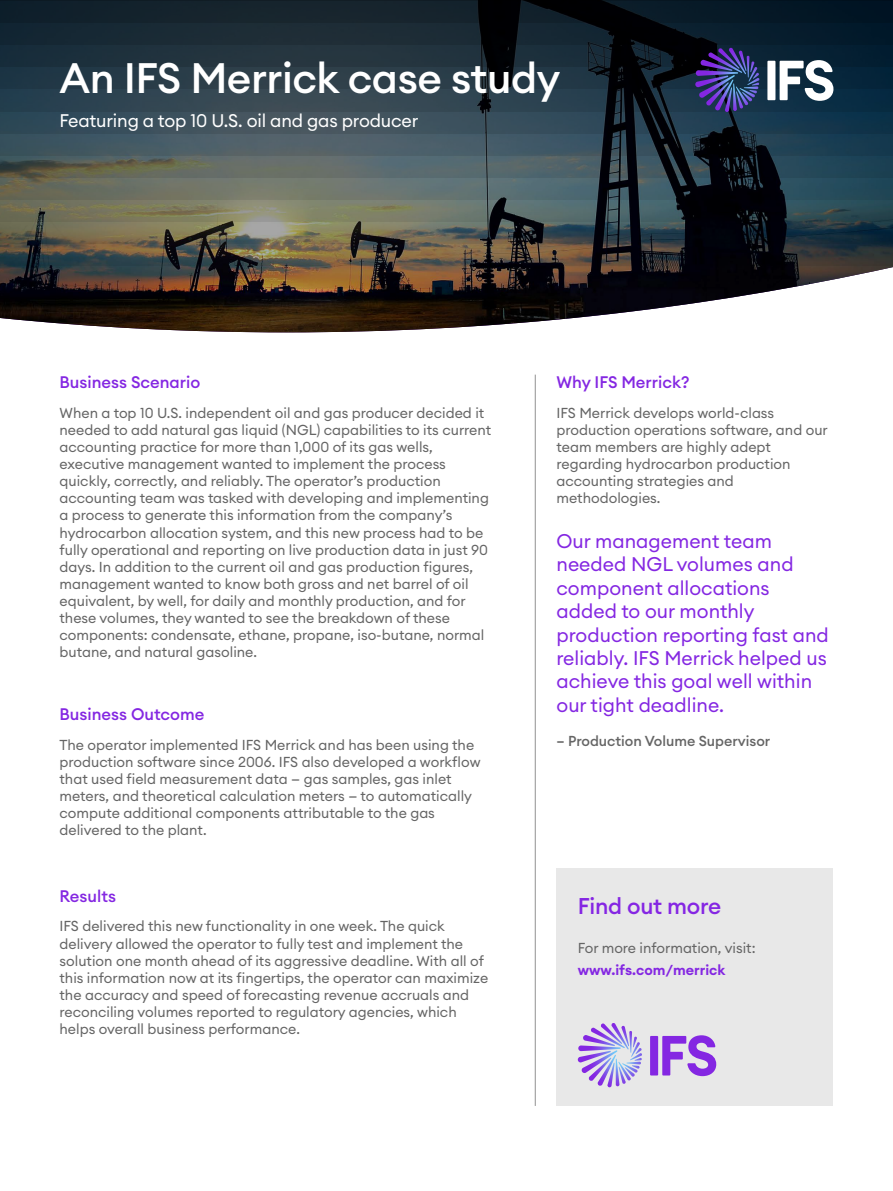
<style>
.page{position:relative;width:893px;height:1191px;background:#fff}
.page>*{position:absolute;margin:0;border:0;box-sizing:border-box;transform-origin:0 0}
.t1{font:500 42px "Euclid Circular A";letter-spacing:-.01em;color:#fff}
.t2{font:500 22.5px "Euclid Circular A";letter-spacing:-.01em;color:#8526e3}
.t3{font:19.5px/23.4px "Euclid Circular A";color:#8427e2}
.t4{font:18px "Euclid Circular A";letter-spacing:-.01em;color:#fff}
.t5{font:500 16.5px "Euclid Circular A";color:#8427e2}
.t6{font:14.25px/17.1px "Euclid Circular A";color:#656565}
.t7{font:500 14.25px "Euclid Circular A";color:#656565}
.t8{font:600 14.25px "Euclid Circular A";color:#8427e2}
</style>
<div class="page">
<svg style="left:0;top:0;width:893px;height:332px;background:#3b4446"></svg>
<svg style="left:767px;top:60px;width:66px;height:41px"></svg>
<svg style="left:695px;top:48px;width:65px;height:63px;background:#373776"></svg>
<hr style="left:535px;top:374px;width:1px;height:732px;background:#919191">
<div style="left:556px;top:868px;width:277px;height:238px;background:#e8e8e8"></div>
<svg style="left:650px;top:1035px;width:66px;height:41px"></svg>
<svg style="left:578px;top:1023px;width:64px;height:63px"></svg>
<h1 class="t1" style="left:60px;top:51px;width:502px">An IFS Merrick case study</h1>
<p class="t4" style="left:60px;top:109px;width:360px">Featuring a top 10 U.S. oil and gas producer</p>
<p class="t5" style="left:60px;top:371px;width:142px">Business Scenario</p>
<p class="t6" style="left:60px;top:404px;width:433px">When a top 10 U.S. independent oil and gas producer decided it needed to add natural gas liquid (NGL) capabilities to its current accounting practice for more than 1,000 of its gas wells, executive management wanted to implement the process quickly, correctly, and reliably. The operator’s production accounting team was tasked with developing and implementing a process to generate this information from the company’s hydrocarbon allocation system, and this new process had to be fully operational and reporting on live production data in just 90 days. In addition to the current oil and gas production figures, management wanted to know both gross and net barrel of oil equivalent, by well, for daily and monthly production, and for these volumes, they wanted to see the breakdown of these components: condensate, ethane, propane, iso-butane, normal butane, and natural gasoline.</p>
<p class="t5" style="left:60px;top:703px;width:146px">Business Outcome</p>
<p class="t6" style="left:60px;top:735px;width:422px">The operator implemented IFS Merrick and has been using the production software since 2006. IFS also developed a workflow that used field measurement data — gas samples, gas inlet meters, and theoretical calculation meters — to automatically compute additional components attributable to the gas delivered to the plant.</p>
<p class="t5" style="left:60px;top:885px;width:58px">Results</p>
<p class="t6" style="left:60px;top:917px;width:430px">IFS delivered this new functionality in one week. The quick delivery allowed the operator to fully test and implement the solution one month ahead of its aggressive deadline. With all of this information now at its fingertips, the operator can maximize the accuracy and speed of forecasting revenue accruals and reconciling volumes reported to regulatory agencies, which helps overall business performance.</p>
<p class="t5" style="left:556px;top:371px;width:134px">Why IFS Merrick?</p>
<p class="t6" style="left:556px;top:404px;width:273px">IFS Merrick develops world-class production operations software, and our team members are highly adept regarding hydrocarbon production accounting strategies and methodologies.</p>
<h3 class="t3" style="left:556px;top:529px;width:274px">Our management team needed NGL volumes and component allocations added to our monthly production reporting fast and reliably. IFS Merrick helped us achieve this goal well within our tight deadline.</h3>
<p class="t7" style="left:556px;top:731px;width:215px">– Production Volume Supervisor</p>
<h2 class="t2" style="left:578px;top:891px;width:145px">Find out more</h2>
<p class="t6" style="left:578px;top:939px;width:179px">For more information, visit:</p>
<p class="t8" style="left:578px;top:960px;width:149px">www.ifs.com/merrick</p>
</div>
